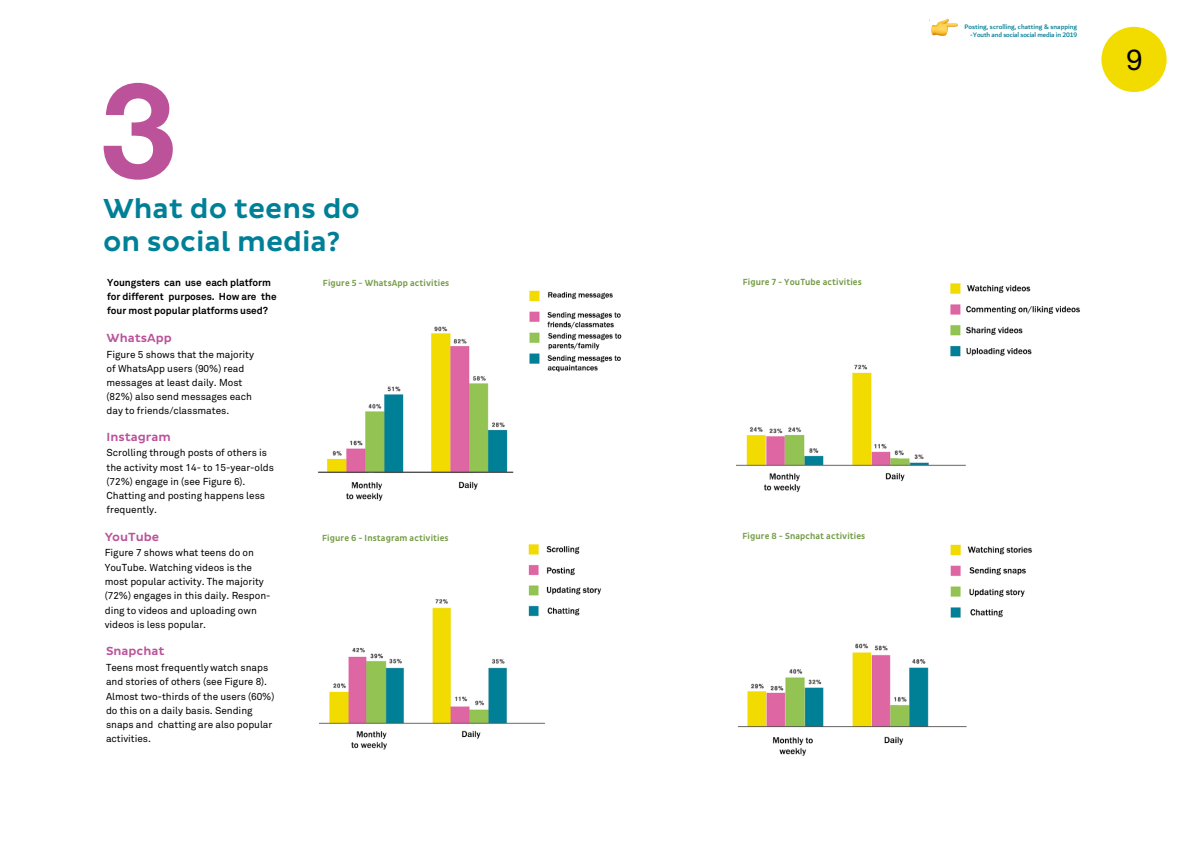
<style>
.page{position:relative;width:1191px;height:842px;background:#fff}
.page>*{position:absolute;margin:0;border:0;box-sizing:border-box;transform-origin:0 0}
.t1{font:700 133px "Helvetica Neue LT Std";color:#bc539a}
.t2{font:29px "Helvetica Neue LT Std";color:#000}
.t3{font:500 28px/32.8px "Pluto Sans";color:#008097}
.t4{font:500 12px "Pluto Sans";color:#bb539a}
.t5{font:500 12px "Pluto Sans";color:#bc539a}
.t6{font:10px/14.3px "Akkurat Pro";letter-spacing:-.005em;color:#000}
.t7{font:700 10px/14.1px "Akkurat Pro";letter-spacing:-.005em;color:#000}
.t8{font:500 9px "Pluto Sans Cond";letter-spacing:.01em;color:#739b44}
.t9{font:500 9px "Pluto Sans Cond";letter-spacing:.01em;color:#739a44}
.t10{font:500 7px/8px "Dubai";letter-spacing:.005em;color:#008097;text-align:right}
</style>
<div class="page">
<img style="left:318px;top:290px;width:304px;height:211px">
<img style="left:736px;top:283px;width:344px;height:210px">
<div style="left:1101px;top:27px;width:65px;height:65px;background:#f2dc00;border-radius:50%"></div>
<img style="left:929px;top:18px;width:29px;height:18px">
<img style="left:738px;top:544px;width:294px;height:212px">
<img style="left:320px;top:544px;width:282px;height:206px">
<h1 class="t1" style="left:101px;top:48px;width:75px">3</h1>
<h3 class="t3" style="left:103px;top:193px;width:258px">What do teens do on social media?</h3>
<p class="t7" style="left:107px;top:276px;width:171px">Youngsters can use each platform for different purposes. How are the four most popular platforms used?</p>
<p class="t4" style="left:107px;top:331px;width:67px">WhatsApp</p>
<p class="t6" style="left:107px;top:348px;width:149px;line-height:14px">Figure 5 shows that the majority of WhatsApp users (90%) read messages at least daily. Most (82%) also send messages each day to friends/classmates.</p>
<p class="t4" style="left:107px;top:430px;width:66px">Instagram</p>
<p class="t6" style="left:107px;top:446px;width:169px">Scrolling through posts of others is the activity most 14- to 15-year-olds (72%) engage in (see Figure 6).<br>Chatting and posting happens less frequently.</p>
<p class="t5" style="left:105px;top:530px;width:56px">YouTube</p>
<p class="t6" style="left:105px;top:546px;width:167px">Figure 7 shows what teens do on<br>YouTube. Watching videos is the most popular activity. The majority (72%) engages in this daily. Respon&shy;ding to videos and uploading own videos is less popular.</p>
<p class="t5" style="left:106px;top:644px;width:60px">Snapchat</p>
<p class="t6" style="left:106px;top:661px;width:170px">Teens most frequentlywatch snaps and stories of others (see Figure 8).<br>Almost two-thirds of the users (60%) do this on a daily basis. Sending snaps and chatting are also popular activities.</p>
<p class="t8" style="left:323px;top:278px;width:128px">Figure 5 - WhatsApp activities</p>
<p class="t8" style="left:322px;top:533px;width:128px">Figure 6 - Instagram activities</p>
<p class="t9" style="left:742px;top:277px;width:121px">Figure 7 - YouTube activities</p>
<p class="t8" style="left:742px;top:531px;width:124px">Figure 8 - Snapchat activities</p>
<p class="t10" style="left:964px;top:22px;width:114px">Posting, scrolling, chatting &amp; snapping -Youth and social social media in 2019</p>
<h2 class="t2" style="left:1126px;top:42px;width:18px">9</h2>
</div>
